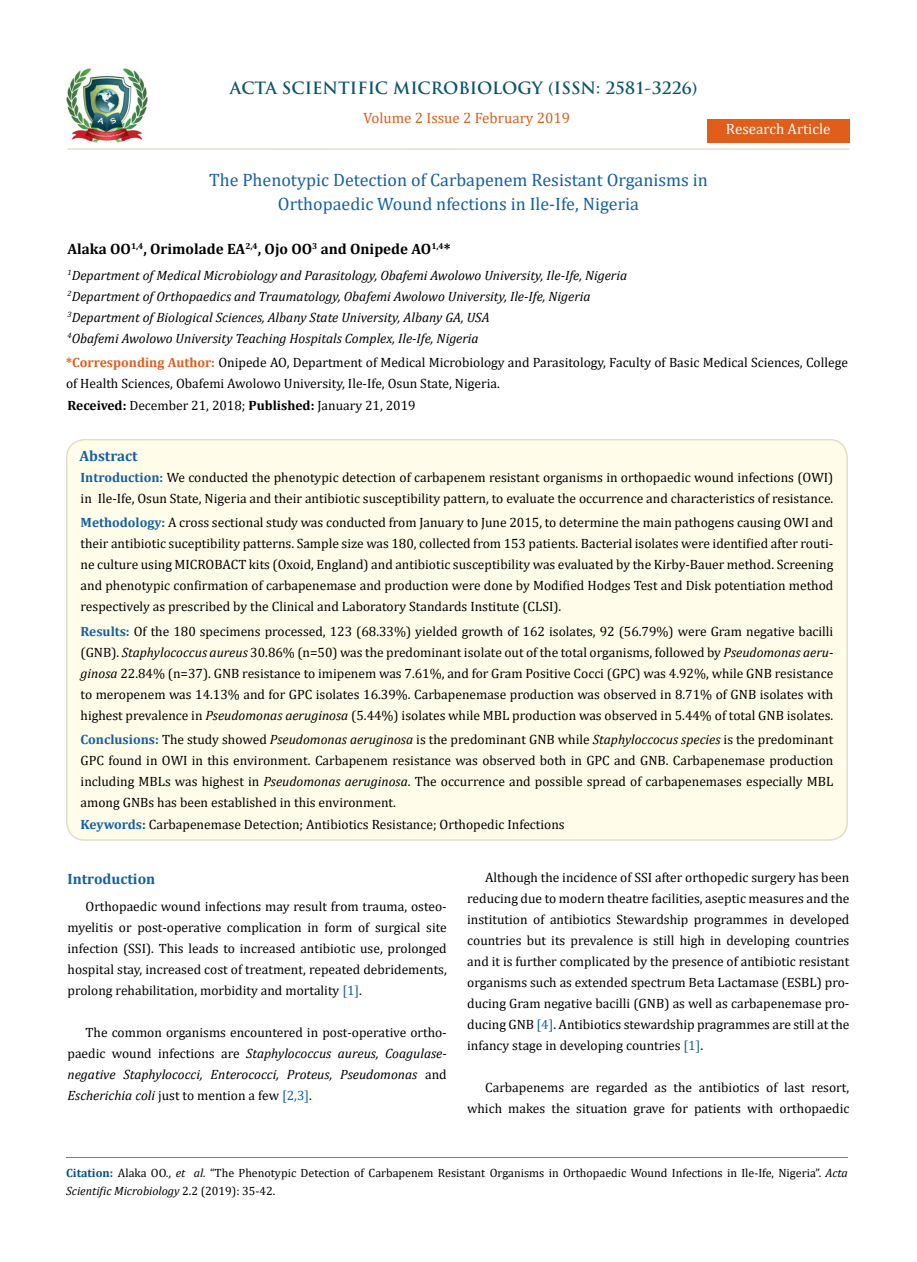
<style>
.page{position:relative;width:917px;height:1262px;background:#fff}
.page>*{position:absolute;margin:0;border:0;box-sizing:border-box;transform-origin:0 0}
.t1{font:18px/24px "Cambria";color:#1560a6;text-align:center}
.t2{font:700 16.5px "Trajan Pro";color:#0e546a}
.t3{font:700 15px "Cambria";color:#000}
.t4{font:15px "Cambria";color:#e05d1a}
.t5{font:700 15px "Cambria";color:#1560a6}
.t6{font:15px "Cambria";color:#fff}
.t7{font:13.5px/21px "Cambria";color:#000;text-align:justify}
.t8{font:italic 13.5px/21px "Cambria";color:#000}
.t9{font:12px/18px "Cambria";color:#000}
.s1{font-weight:700;color:#e05d1a}
.s2{font-weight:700}
.s3{font-weight:700;color:#1560a6}
.s4{font-style:italic}
.s5{font-weight:700;color:#0e546a}
.s6{color:#1560a6}
.s7{font-style:normal}
.s8{font-style:normal;color:#1560a6}
.s9{font-weight:700;color:#035089}
</style>
<div class="page">
<img style="left:67px;top:68px;width:80px;height:74px">
<div style="left:707px;top:119px;width:142px;height:23px;background:#e05d1a"></div>
<div style="left:67px;top:440px;width:780px;height:400px;background:#fffde9;border-radius:18px"></div>
<div style="left:66px;top:439px;width:782px;height:401px;border:2px solid #e0dfcd;border-radius:18px"></div>
<hr style="left:66px;top:1157px;width:782px;height:1px;background:#e05d1a">
<hr style="left:67px;top:148px;width:782px;height:2px;background:#e0dfcd">
<p class="t2" style="left:230px;top:77px;width:469px">ACTA SCIENTIFIC MICROBIOLOGY (ISSN: 2581-3226)</p>
<p class="t4" style="left:363px;top:109px;width:208px">Volume 2 Issue 2 February 2019</p>
<p class="t6" style="left:726px;top:120px;width:106px">Research Article</p>
<h1 class="t1" style="left:209px;top:168px;width:500px">The Phenotypic Detection of Carbapenem Resistant Organisms in<br>Orthopaedic Wound nfections in Ile-Ife, Nigeria</h1>
<p class="t3" style="left:67px;top:238px;width:384px">Alaka OO<sup>1,4</sup>, Orimolade EA<sup>2,4</sup>, Ojo OO<sup>3</sup> and Onipede AO<sup>1,4</sup>*</p>
<p class="t8" style="left:67px;top:264px;width:561px"><sup>1</sup>Department of Medical Microbiology and Parasitology, Obafemi Awolowo University, Ile-Ife, Nigeria <sup>2</sup>Department of Orthopaedics and Traumatology, Obafemi Awolowo University, Ile-Ife, Nigeria <sup>3</sup>Department of Biological Sciences, Albany State University, Albany GA, USA<br><sup>4</sup>Obafemi Awolowo University Teaching Hospitals Complex, Ile-Ife, Nigeria</p>
<p class="t7" style="left:66px;top:352px;width:783px"><span class="s1">*Corresponding Author:</span> Onipede AO, Department of Medical Microbiology and Parasitology, Faculty of Basic Medical Sciences, College of Health Sciences, Obafemi Awolowo University, Ile-Ife, Osun State, Nigeria.</p>
<p class="t7" style="left:67px;top:395px;width:350px"><span class="s2">Received:</span> December 21, 2018; <span class="s2">Published:</span> January 21, 2019</p>
<p class="t5" style="left:80px;top:445px;width:60px">Abstract</p>
<p class="t7" style="left:81px;top:467px;width:754px"><span class="s3">Introduction:</span> We conducted the phenotypic detection of carbapenem resistant organisms in orthopaedic wound infections (OWI) in Ile-Ife, Osun State, Nigeria and their antibiotic susceptibility pattern, to evaluate the occurrence and characteristics of resistance.</p>
<p class="t7" style="left:81px;top:512px;width:754px"><span class="s3">Methodology:</span> A cross sectional study was conducted from January to June 2015, to determine the main pathogens causing OWI and their antibiotic suceptibility patterns. Sample size was 180, collected from 153 patients. Bacterial isolates were identified after routi&shy;ne culture using MICROBACT kits (Oxoid, England) and antibiotic susceptibility was evaluated by the Kirby-Bauer method. Screening and phenotypic confirmation of carbapenemase and production were done by Modified Hodges Test and Disk potentiation method respectively as prescribed by the Clinical and Laboratory Standards Institute (CLSI).</p>
<p class="t7" style="left:81px;top:620px;width:754px"><span class="s3">Results:</span> Of the 180 specimens processed, 123 (68.33%) yielded growth of 162 isolates, 92 (56.79%) were Gram negative bacilli (GNB). <span class="s4">Staphylococcus aureus</span> 30.86% (n=50) was the predominant isolate out of the total organisms, followed by <span class="s4">Pseudomonas aeru&shy;ginosa</span> 22.84% (n=37). GNB resistance to imipenem was 7.61%, and for Gram Positive Cocci (GPC) was 4.92%, while GNB resistance to meropenem was 14.13% and for GPC isolates 16.39%. Carbapenemase production was observed in 8.71% of GNB isolates with highest prevalence in <span class="s4">Pseudomonas aeruginosa</span> (5.44%) isolates while MBL production was observed in 5.44% of total GNB isolates.</p>
<p class="t7" style="left:81px;top:728px;width:754px"><span class="s3">Conclusions:</span> The study showed <span class="s4">Pseudomonas aeruginosa</span> is the predominant GNB while <span class="s4">Staphyloccocus species</span> is the predominant GPC found in OWI in this environment. Carbapenem resistance was observed both in GPC and GNB. Carbapenemase production including MBLs was highest in <span class="s4">Pseudomonas aeruginosa</span>. The occurrence and possible spread of carbapenemases especially MBL among GNBs has been established in this environment.</p>
<p class="t7" style="left:81px;top:814px;width:485px"><span class="s3">Keywords</span><span class="s5">:</span> Carbapenemase Detection; Antibiotics Resistance; Orthopedic Infections</p>
<p class="t5" style="left:67px;top:867px;width:89px">Introduction</p>
<p class="t7" style="left:467px;top:867px;width:384px;text-indent:18px">Although the incidence of SSI after orthopedic surgery has been reducing due to modern theatre facilities, aseptic measures and the institution of antibiotics Stewardship programmes in developed countries but its prevalence is still high in developing countries and it is further complicated by the presence of antibiotic resistant organisms such as extended spectrum Beta Lactamase (ESBL) pro&shy;ducing Gram negative bacilli (GNB) as well as carbapenemase pro&shy;ducing GNB <span class="s6">[4]</span>. Antibiotics stewardship pragrammes are still at the infancy stage in developing countries <span class="s6">[1]</span>.</p>
<p class="t7" style="left:467px;top:1077px;width:384px;text-align:right">Carbapenems are regarded as the antibiotics of last resort, which makes the situation grave for patients with orthopaedic</p>
<p class="t7" style="left:68px;top:895px;width:381px;text-indent:18px">Orthopaedic wound infections may result from trauma, osteo&shy;myelitis or post-operative complication in form of surgical site infection (SSI). This leads to increased antibiotic use, prolonged hospital stay, increased cost of treatment, repeated debridements, prolong rehabilitation, morbidity and mortality <span class="s6">[1]</span>.</p>
<p class="t8" style="left:68px;top:1021px;width:381px;text-align:justify;text-indent:18px"><span class="s7">The common organisms encountered in post-operative ortho&shy;paedic wound infections are</span> Staphylococcus aureus, Coagulase&shy;negative Staphylococci, Enterococci, Proteus, Pseudomonas <span class="s7">and </span>Escherichia coli <span class="s7">just to mention a few</span> <span class="s8">[2,3]</span><span class="s7">.</span></p>
<p class="t9" style="left:66px;top:1163px;width:783px"><span class="s9">Citation:</span> Alaka OO<span class="s4">., et al.</span> “The Phenotypic Detection of Carbapenem Resistant Organisms in Orthopaedic Wound Infections in Ile-Ife, Nigeria”. <span class="s4">Acta<br>Scientific Microbiology</span> 2.2 (2019): 35-42.</p>
</div>
